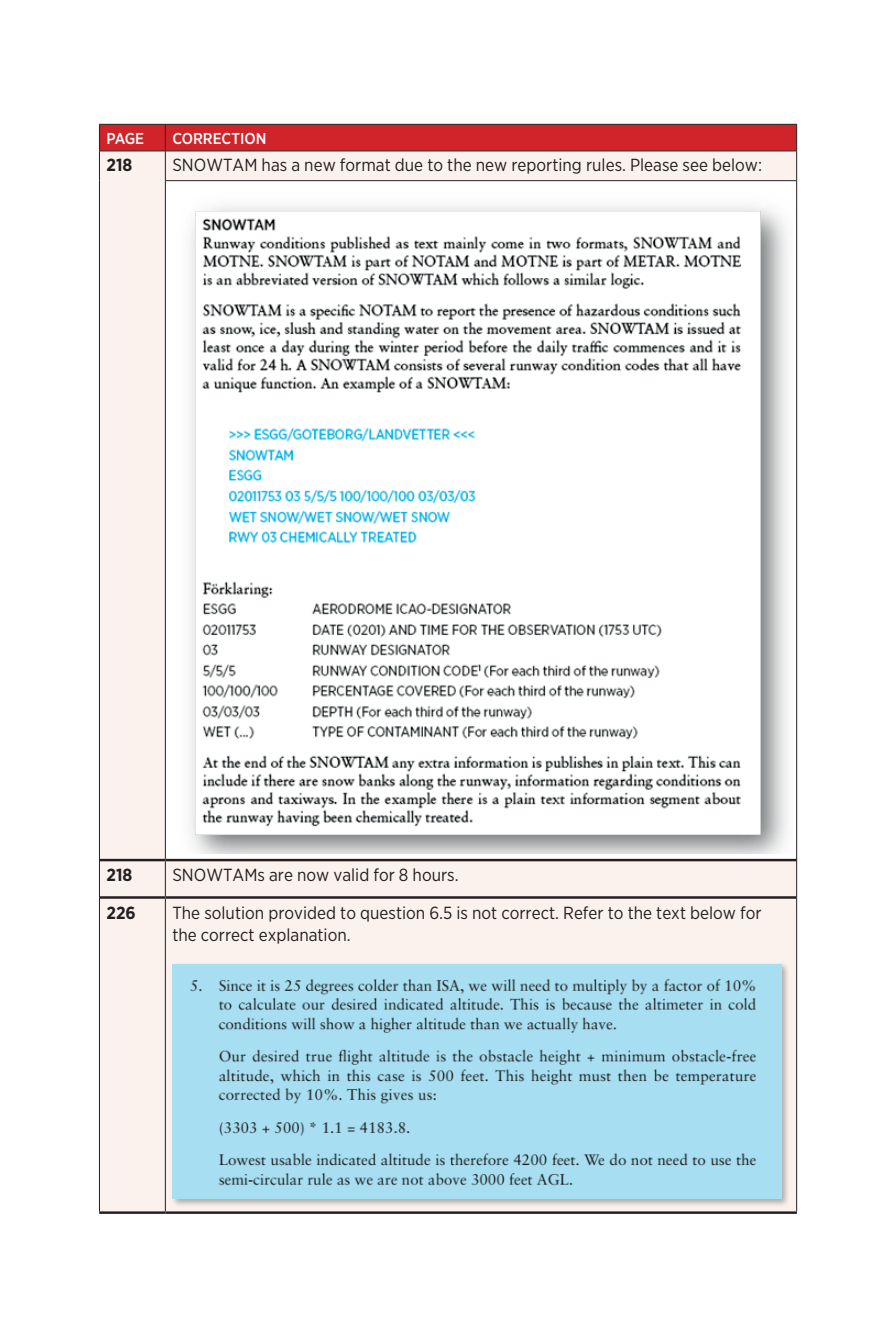
<style>
.page{position:relative;width:893px;height:1340px;background:#fff}
.page>*{position:absolute;margin:0;border:0;box-sizing:border-box;transform-origin:0 0}
.t1{font:17.5px/22.8px "Gotham Narrow";color:#231f20}
.t2{font:700 17.5px "Gotham Narrow";color:#231f20}
.t3{font:500 15.75px "Gotham Narrow";color:#fff}
</style>
<div class="page">
<div style="left:100px;top:180px;width:696px;height:1031px;background:#fbf2ed"></div>
<div style="left:165px;top:181px;width:632px;height:679px;background:#fff"></div>
<hr style="left:99px;top:151px;width:1px;height:30px;background:#231f20">
<hr style="left:99px;top:181px;width:1px;height:679px;background:#231f20">
<hr style="left:165px;top:181px;width:1px;height:677px;background:#231f20">
<hr style="left:796px;top:181px;width:1px;height:679px;background:#231f20">
<hr style="left:99px;top:860px;width:1px;height:37px;background:#231f20">
<hr style="left:165px;top:861px;width:1px;height:35px;background:#231f20">
<hr style="left:796px;top:860px;width:1px;height:37px;background:#231f20">
<hr style="left:99px;top:897px;width:1px;height:314px;background:#231f20">
<hr style="left:165px;top:898px;width:1px;height:313px;background:#231f20">
<hr style="left:796px;top:897px;width:1px;height:314px;background:#231f20">
<hr style="left:100px;top:858px;width:65px;height:3px;background:#231f20">
<hr style="left:165px;top:858px;width:631px;height:3px;background:#231f20">
<hr style="left:100px;top:896px;width:65px;height:2px;background:#231f20">
<hr style="left:99px;top:1211px;width:66px;height:2px;background:#231f20">
<svg style="left:99px;top:124px;width:698px;height:56px"></svg>
<hr style="left:165px;top:180px;width:632px;height:1px;background:#231f20">
<hr style="left:165px;top:896px;width:631px;height:2px;background:#231f20">
<hr style="left:165px;top:1211px;width:632px;height:2px;background:#231f20">
<img style="left:190px;top:206px;width:598px;height:647px">
<div style="left:170px;top:962px;width:620px;height:245px;background:#231f20;opacity:.34"></div>
<img style="left:172px;top:964px;width:609px;height:234px">
<p class="t3" style="left:106px;top:128px;width:39px">PAGE</p>
<p class="t3" style="left:172px;top:128px;width:96px">CORRECTION</p>
<p class="t2" style="left:106px;top:153px;width:27px">218</p>
<p class="t1" style="left:172px;top:153px;width:591px">SNOWTAM has a new format due to the new reporting rules. Please see below:</p>
<p class="t2" style="left:106px;top:863px;width:27px">218</p>
<p class="t1" style="left:172px;top:863px;width:288px">SNOWTAMs are now valid for 8 hours.</p>
<p class="t2" style="left:106px;top:901px;width:31px">226</p>
<p class="t1" style="left:172px;top:900px;width:591px">The solution provided to question 6.5 is not correct. Refer to the text below for the correct explanation.</p>
</div>
